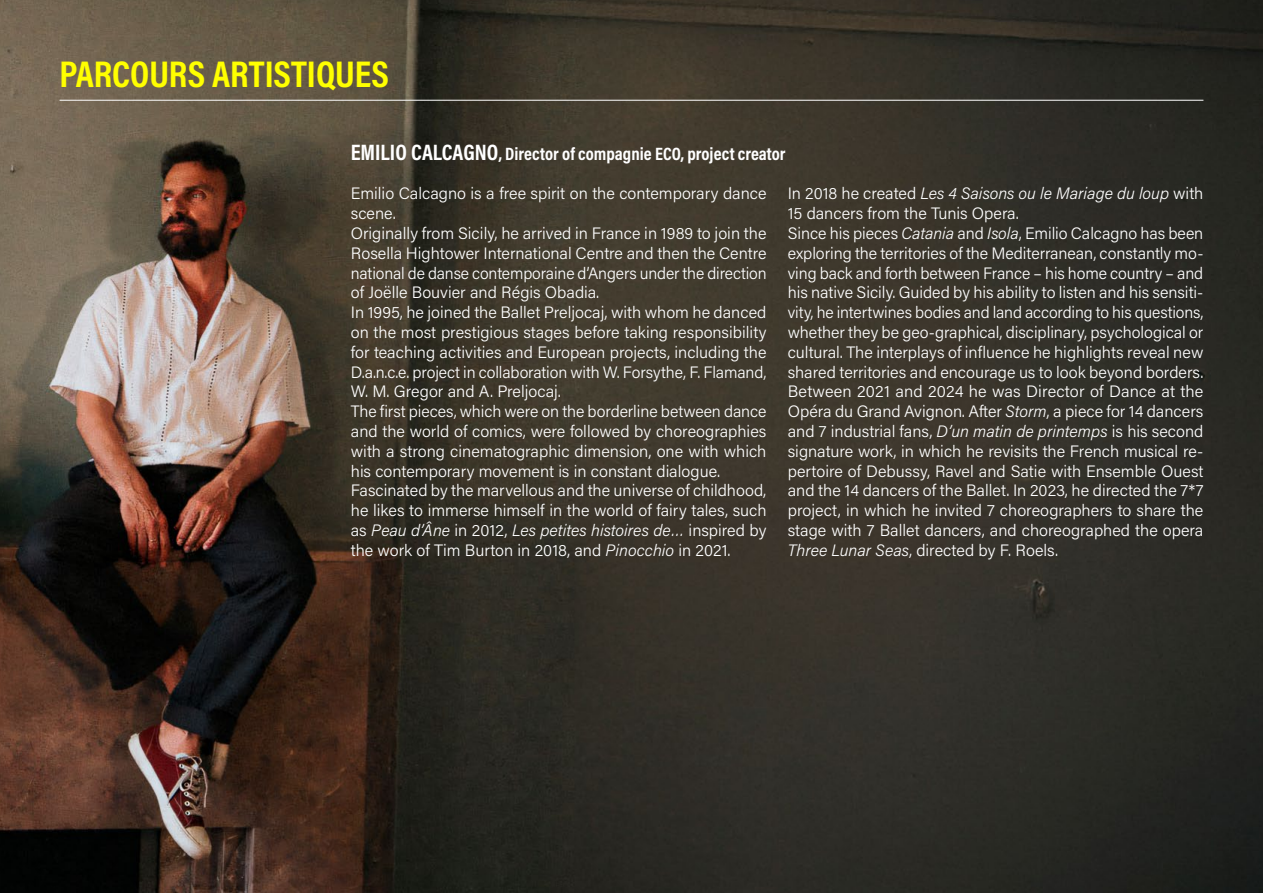
<style>
.page{position:relative;width:1263px;height:893px;background:#fff}
.page>*{position:absolute;margin:0;border:0;box-sizing:border-box;transform-origin:0 0}
.t1{font:700 37.5px "Acumin Pro Cond";color:#ff0}
.t2{font:700 18px "Acumin Pro Cond";color:#fff}
.t3{font:300 16.5px/19.8px "Acumin Pro";color:#fff}
.s1{font-size:22.5px}
.s2{font-style:italic}
</style>
<div class="page">
<img style="left:0;top:0;width:1263px;height:893px">
<hr style="left:60px;top:100px;width:1143px;height:1px;background:#fff">
<h1 class="t1" style="left:60px;top:49px;width:331px">PARCOURS ARTISTIQUES</h1>
<p class="t2" style="left:351px;top:142px;width:436px"><span class="s1">EMILIO CALCAGNO</span>, Director of compagnie ECO, project creator</p>
<p class="t3" style="left:351px;top:183px;width:417px">Emilio Calcagno is a free spirit on the contemporary dance scene.<br>Originally from Sicily, he arrived in France in 1989 to join the Rosella Hightower International Centre and then the Centre national de danse contemporaine d’Angers under the direction of Joëlle Bouvier and Régis Obadia.<br>In 1995, he joined the Ballet Preljocaj, with whom he danced on the most prestigious stages before taking responsibility for teaching activities and European projects, including the D.a.n.c.e. project in collaboration with W. Forsythe, F. Flamand, W. M. Gregor and A. Preljocaj.<br>The first pieces, which were on the borderline between dance and the world of comics, were followed by choreographies with a strong cinematographic dimension, one with which his contemporary movement is in constant dialogue.<br>Fascinated by the marvellous and the universe of childhood, he likes to immerse himself in the world of fairy tales, such as <span class="s2">Peau d’Âne</span> in 2012, <span class="s2">Les petites histoires de…</span> inspired by the work of Tim Burton in 2018, and <span class="s2">Pinocchio</span> in 2021.</p>
<p class="t3" style="left:788px;top:183px;width:417px">In 2018 he created <span class="s2">Les 4 Saisons ou le Mariage du loup</span> with 15 dancers from the Tunis Opera.<br>Since his pieces <span class="s2">Catania</span> and <span class="s2">Isola</span>, Emilio Calcagno has been exploring the territories of the Mediterranean, constantly mo&shy;ving back and forth between France – his home country – and his native Sicily. Guided by his ability to listen and his sensiti&shy;vity, he intertwines bodies and land according to his questions, whether they be geo-graphical, disciplinary, psychological or cultural. The interplays of influence he highlights reveal new shared territories and encourage us to look beyond borders.<br>Between 2021 and 2024 he was Director of Dance at the Opéra du Grand Avignon. After <span class="s2">Storm</span>, a piece for 14 dancers and 7 industrial fans, <span class="s2">D’un matin de printemps</span> is his second signature work, in which he revisits the French musical re&shy;pertoire of Debussy, Ravel and Satie with Ensemble Ouest and the 14 dancers of the Ballet. In 2023, he directed the 7*7 project, in which he invited 7 choreographers to share the stage with 7 Ballet dancers, and choreographed the opera <span class="s2">Three Lunar Seas</span>, directed by F. Roels.</p>
</div>
